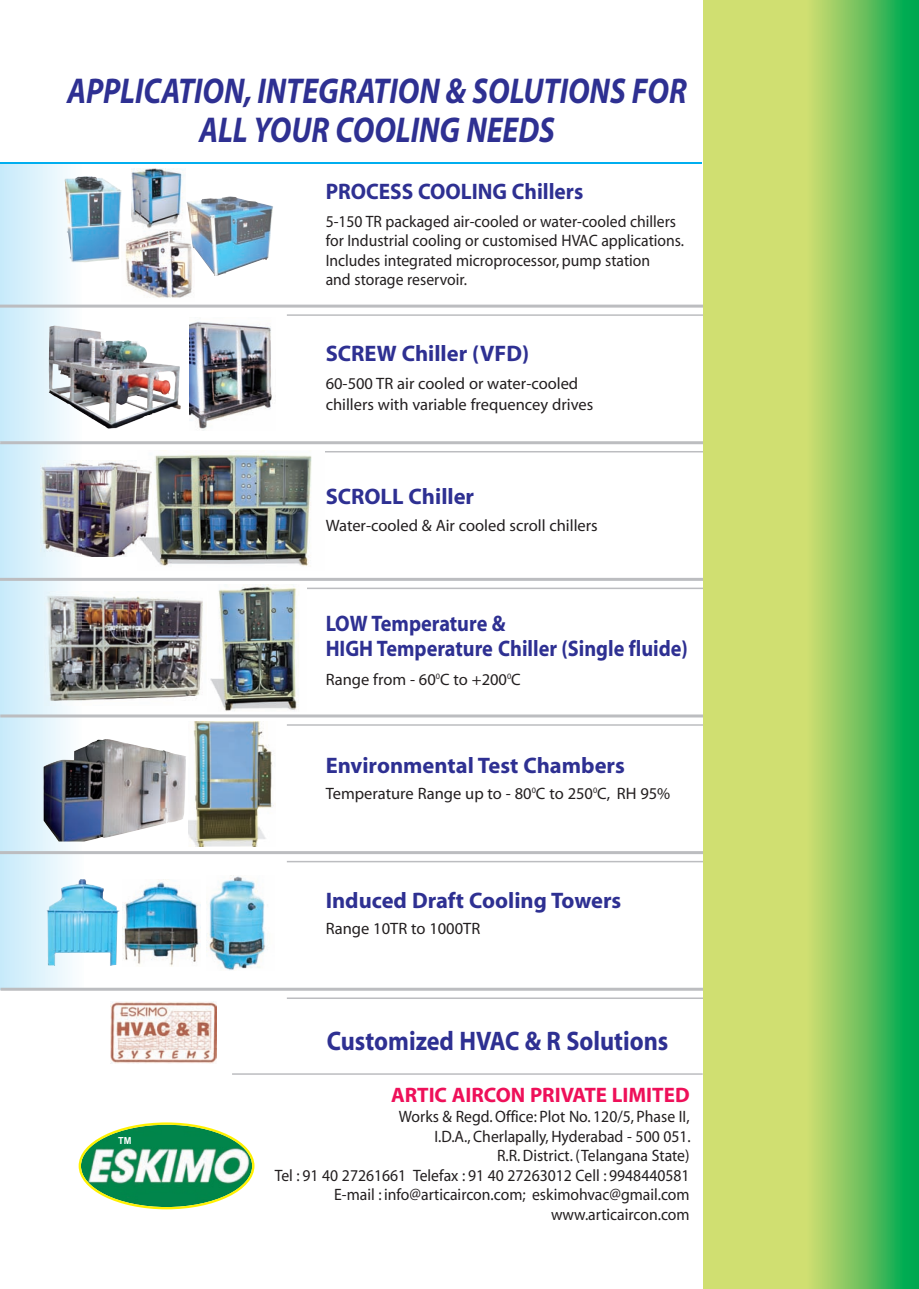
<style>
.page{position:relative;width:919px;height:1289px;background:#fff}
.page>*{position:absolute;margin:0;border:0;box-sizing:border-box;transform-origin:0 0}
.t1{font:italic 700 36px/39px "Myriad";color:#2e3092;text-align:center;scale:.85 1}
.t2{font:700 26.85px "Myriad";color:#2e3092;scale:.9 1}
.t3{font:700 22.5px "Myriad";color:#2e3092}
.t4{font:700 22.5px/25px "Myriad";color:#2e3092;scale:.9 1}
.t5{font:700 22.5px "Myriad";color:#2e3092;scale:.95 1}
.t6{font:700 21px "Myriad";color:#ee1059}
.t7{font:16.5px/19.5px "Myriad";color:#231f20;scale:.95 1}
.t8{font:16.5px/20.5px "Myriad";color:#231f20}
.t9{font:700 9.75px "Arial";color:#fff;scale:.95 1}
</style>
<div class="page">
<div style="left:0;top:716px;width:81px;height:136px;background:linear-gradient(to right,#c7eafa,#fcfefe)"></div>
<div style="left:0;top:853px;width:84px;height:136px;background:linear-gradient(to right,#c7eafa,#fcfefe)"></div>
<div style="left:0;top:162px;width:81px;height:144px;background:linear-gradient(to right,#c7eafa,#fcfefe)"></div>
<div style="left:0;top:307px;width:82px;height:135px;background:linear-gradient(to right,#c7eafa,#fcfdfe)"></div>
<div style="left:0;top:443px;width:81px;height:273px;background:linear-gradient(to right,#c7eafa,#fcfdfe)"></div>
<hr style="left:0;top:304px;width:757px;height:3px;background:#bcbdc0">
<hr style="left:287px;top:314px;width:470px;height:2px;background:#bcbdc0">
<hr style="left:287px;top:451px;width:470px;height:1px;background:#bcbdc0">
<hr style="left:287px;top:587px;width:470px;height:2px;background:#bcbdc0">
<hr style="left:287px;top:724px;width:470px;height:1px;background:#bcbdc0">
<hr style="left:287px;top:860px;width:470px;height:2px;background:#bcbdc0">
<hr style="left:287px;top:997px;width:470px;height:1px;background:#bcbdc0">
<hr style="left:0;top:441px;width:757px;height:3px;background:#bcbdc0">
<hr style="left:0;top:578px;width:757px;height:3px;background:#bcbdc0">
<hr style="left:0;top:714px;width:757px;height:3px;background:#bcbdc0">
<hr style="left:0;top:851px;width:757px;height:3px;background:#bcbdc0">
<hr style="left:0;top:987px;width:757px;height:3px;background:#bcbdc0">
<div style="left:703px;top:0;width:202px;height:1288px;background:#d0df71"></div>
<div style="left:806px;top:0;width:112px;height:1288px;background:linear-gradient(to right,#dadd70,#00a54e)"></div>
<hr style="left:0;top:162px;width:701px;height:1px;background:#00aeef">
<img style="left:190px;top:321px;width:82px;height:109px">
<img style="left:125px;top:228px;width:67px;height:70px">
<img style="left:65px;top:176px;width:57px;height:86px">
<img style="left:210px;top:585px;width:97px;height:126px">
<img style="left:44px;top:739px;width:142px;height:102px">
<img style="left:189px;top:721px;width:85px;height:125px">
<svg style="left:79px;top:1122px;width:175px;height:87px"></svg>
<img style="left:152px;top:451px;width:172px;height:115px">
<img style="left:187px;top:196px;width:86px;height:80px">
<img style="left:46px;top:879px;width:74px;height:87px">
<img style="left:123px;top:881px;width:78px;height:85px">
<img style="left:206px;top:875px;width:60px;height:95px">
<img style="left:110px;top:1001px;width:107px;height:62px">
<img style="left:131px;top:169px;width:54px;height:59px">
<img style="left:49px;top:325px;width:132px;height:104px">
<hr style="left:232px;top:1073px;width:470px;height:1px;background:#bcbdc0">
<img style="left:41px;top:460px;width:111px;height:96px">
<img style="left:45px;top:591px;width:158px;height:114px">
<h1 class="t1" style="left:67px;top:75px;width:730px">APPLICATION, INTEGRATION &amp; SOLUTIONS FOR<br>ALL YOUR COOLING NEEDS</h1>
<h3 class="t5" style="left:326px;top:183px;width:273px">PROCESS COOLING Chillers</h3>
<p class="t7" style="left:325px;top:213px;width:379px">5-150 TR packaged air-cooled or water-cooled chillers for Industrial cooling or customised HVAC applications.<br>Includes integrated microprocessor, pump station<br>and storage reservoir.</p>
<h3 class="t3" style="left:326px;top:345px;width:205px">SCREW Chiller (VFD)</h3>
<p class="t8" style="left:325px;top:374px;width:269px">60-500 TR air cooled or water-cooled chillers with variable frequencey drives</p>
<h3 class="t3" style="left:326px;top:488px;width:150px">SCROLL Chiller</h3>
<p class="t8" style="left:326px;top:516px;width:273px">Water-cooled &amp; Air cooled scroll chillers</p>
<h3 class="t4" style="left:325px;top:612px;width:404px">LOW Temperature &amp;<br>HIGH Temperature Chiller (Single fluide)</h3>
<p class="t8" style="left:326px;top:671px;width:197px">Range from - 60<sup>0</sup>C to +200<sup>0</sup>C</p>
<h3 class="t3" style="left:326px;top:756px;width:301px">Environmental Test Chambers</h3>
<p class="t8" style="left:326px;top:784px;width:346px">Temperature Range up to - 80<sup>0</sup>C to 250<sup>0</sup>C, RH 95%</p>
<h3 class="t3" style="left:326px;top:892px;width:297px">Induced Draft Cooling Towers</h3>
<p class="t8" style="left:326px;top:919px;width:156px">Range 10TR to 1000TR</p>
<p class="t9" style="left:118px;top:1134px;width:16px">TM</p>
<h2 class="t2" style="left:327px;top:1031px;width:381px">Customized HVAC &amp; R Solutions</h2>
<p class="t6" style="left:391px;top:1086px;width:300px">ARTIC AIRCON PRIVATE LIMITED</p>
<p class="t7" style="left:275px;top:1108px;width:439px;text-align:right">Works &amp; Regd. Office: Plot No. 120/5, Phase II,<br>I.D.A., Cherlapally, Hyderabad - 500 051.<br>R.R. District. (Telangana State)<br>Tel : 91 40 27261661 Telefax : 91 40 27263012 Cell : 9948440581<br>E-mail : info@articaircon.com; eskimohvac@gmail.com www.articaircon.com</p>
</div>
